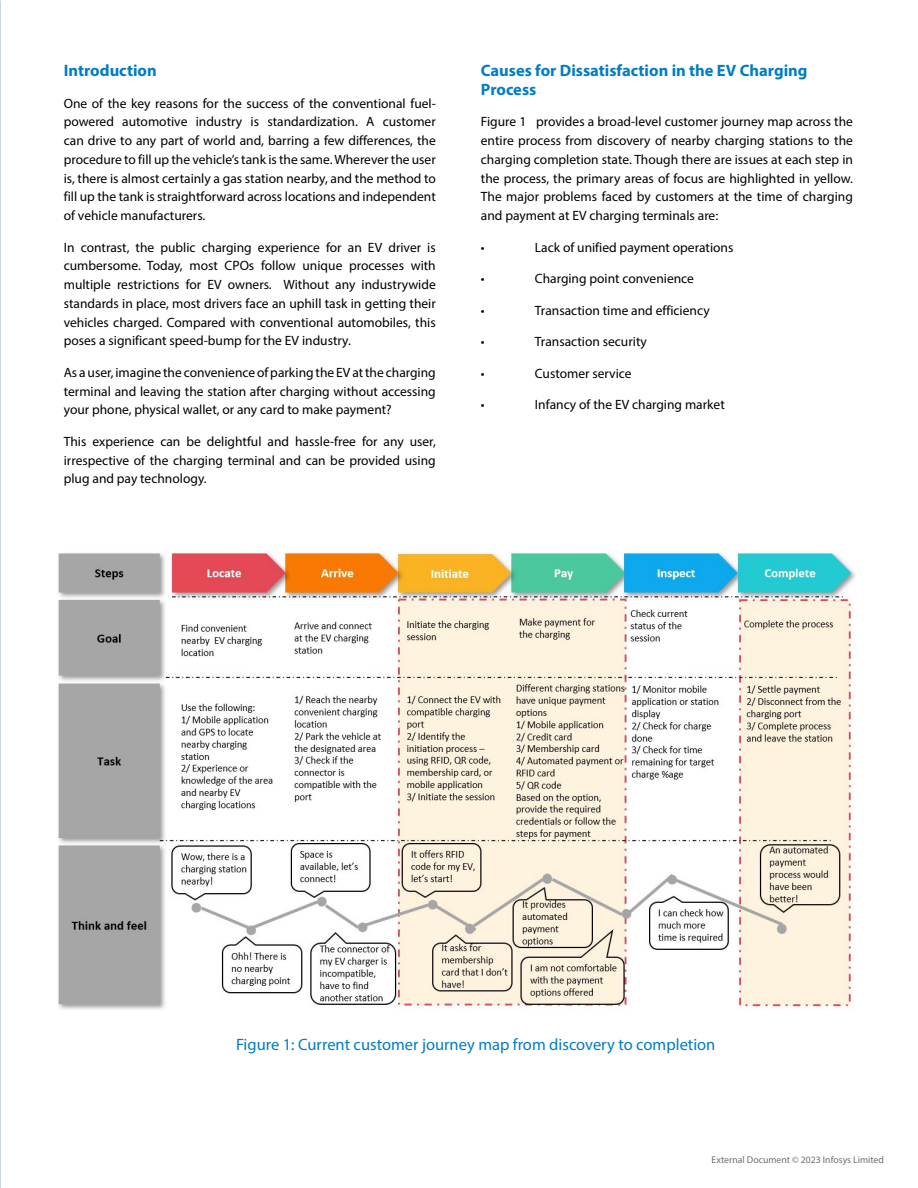
<style>
.page{position:relative;width:918px;height:1188px;background:#fff}
.page>*{position:absolute;margin:0;border:0;box-sizing:border-box;transform-origin:0 0}
.t1{font:700 16.5px/18.8px "Myriad Pro";color:#007dc3}
.t2{font:16.5px "Myriad Pro";color:#007dc3}
.t3{font:13.5px/18.8px "Myriad Pro";color:#000;text-align:justify}
.t4{font:9.75px "Myriad Pro";color:#6d6e71}
</style>
<div class="page">
<img style="left:58px;top:552px;width:798px;height:458px">
<p class="t1" style="left:64px;top:61px;width:95px">Introduction</p>
<p class="t3" style="left:64px;top:94px;width:374px">One of the key reasons for the success of the conventional fuel&shy;powered automotive industry is standardization. A customer can drive to any part of world and, barring a few differences, the procedure to fill up the vehicle’s tank is the same. Wherever the user is, there is almost certainly a gas station nearby, and the method to fill up the tank is straightforward across locations and independent of vehicle manufacturers.</p>
<p class="t3" style="left:64px;top:238px;width:374px">In contrast, the public charging experience for an EV driver is cumbersome. Today, most CPOs follow unique processes with multiple restrictions for EV owners. Without any industrywide standards in place, most drivers face an uphill task in getting their vehicles charged. Compared with conventional automobiles, this poses a significant speed-bump for the EV industry.</p>
<p class="t3" style="left:64px;top:363px;width:374px">As a user, imagine the convenience of parking the EV at the charging terminal and leaving the station after charging without accessing your phone, physical wallet, or any card to make payment?</p>
<p class="t3" style="left:64px;top:432px;width:374px">This experience can be delightful and hassle-free for any user, irrespective of the charging terminal and can be provided using plug and pay technology.</p>
<p class="t1" style="left:481px;top:61px;width:328px">Causes for Dissatisfaction in the EV Charging<br>Process</p>
<p class="t3" style="left:481px;top:112px;width:374px">Figure 1 provides a broad-level customer journey map across the entire process from discovery of nearby charging stations to the charging completion state. Though there are issues at each step in the process, the primary areas of focus are highlighted in yellow.<br>The major problems faced by customers at the time of charging and payment at EV charging terminals are:</p>
<p class="t3" style="left:481px;top:238px;width:5px">•</p>
<p class="t3" style="left:535px;top:238px;width:200px">Lack of unified payment operations</p>
<p class="t3" style="left:481px;top:269px;width:5px">•</p>
<p class="t3" style="left:535px;top:269px;width:161px">Charging point convenience</p>
<p class="t3" style="left:481px;top:301px;width:5px">•</p>
<p class="t3" style="left:535px;top:301px;width:176px">Transaction time and efficiency</p>
<p class="t3" style="left:481px;top:332px;width:5px">•</p>
<p class="t3" style="left:535px;top:332px;width:114px">Transaction security</p>
<p class="t3" style="left:481px;top:364px;width:5px">•</p>
<p class="t3" style="left:535px;top:364px;width:98px">Customer service</p>
<p class="t3" style="left:481px;top:395px;width:5px">•</p>
<p class="t3" style="left:535px;top:395px;width:191px">Infancy of the EV charging market</p>
<p class="t2" style="left:236px;top:1035px;width:481px">Figure 1: Current customer journey map from discovery to completion</p>
<p class="t4" style="left:712px;top:1154px;width:174px">External Document © 2023 Infosys Limited</p>
</div>
